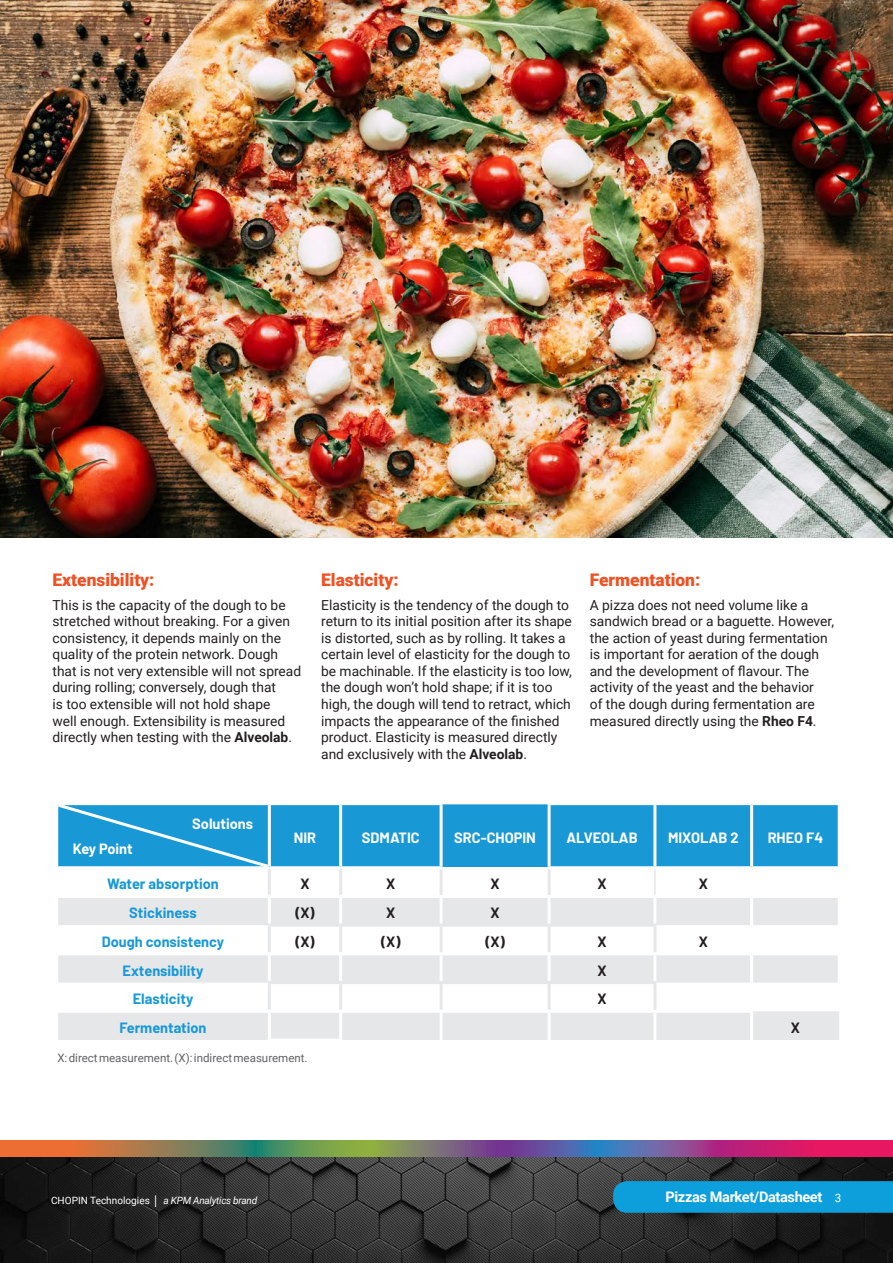
<style>
.page{position:relative;width:893px;height:1263px;background:#fff}
.page>*{position:absolute;margin:0;border:0;box-sizing:border-box;transform-origin:0 0}
.t1{font:900 17.4px "Roboto";color:#f05022}
.t2{font:700 14.55px "Barlow";color:#1899d6}
.t3{font:700 14.55px "Barlow";color:#fff}
.t4{font:700 14.55px "Barlow";color:#231f20}
.t5{font:700 14.55px "Roboto";letter-spacing:-.025em;color:#fff}
.t6{font:13.8px/16.5px "Roboto";color:#231f20}
._8__corps_de_texte{font:11.55px "Roboto";color:#636366}
.t7{font:10.05px "Roboto";color:#fff}
.s1{font-weight:700}
.s2{font-size:15.6px}
.s3{font-style:italic}
.s4{font-weight:400;font-size:11.55px}
</style>
<div class="page">
<img style="left:0;top:1156px;width:893px;height:107px">
<svg style="left:0;top:1141px;width:893px;height:15px;background:#93636d"></svg>
<img style="left:0;top:0;width:893px;height:538px">
<div style="left:271px;top:804px;width:567px;height:63px;background:#1899d6"></div>
<svg style="left:58px;top:898px;width:781px;height:142px;fill:#e6e7e9"></svg>
<hr style="left:341px;top:802px;width:102px;height:3px;background:#fff">
<hr style="left:341px;top:866px;width:102px;height:3px;background:#fff">
<hr style="left:269px;top:802px;width:72px;height:3px;background:#fff">
<hr style="left:339px;top:805px;width:3px;height:61px;background:#fff">
<hr style="left:269px;top:866px;width:72px;height:3px;background:#fff">
<hr style="left:440px;top:805px;width:3px;height:61px;background:#fff">
<hr style="left:548px;top:802px;width:107px;height:3px;background:#fff">
<hr style="left:548px;top:805px;width:3px;height:61px;background:#fff">
<hr style="left:548px;top:866px;width:107px;height:3px;background:#fff">
<hr style="left:655px;top:802px;width:97px;height:3px;background:#fff">
<hr style="left:653px;top:805px;width:3px;height:61px;background:#fff">
<hr style="left:752px;top:802px;width:89px;height:3px;background:#fff">
<hr style="left:750px;top:805px;width:3px;height:61px;background:#fff">
<hr style="left:655px;top:866px;width:97px;height:3px;background:#fff">
<hr style="left:752px;top:866px;width:89px;height:3px;background:#fff">
<hr style="left:268px;top:869px;width:3px;height:26px;background:#e6e7e9">
<hr style="left:339px;top:869px;width:3px;height:26px;background:#e6e7e9">
<hr style="left:440px;top:869px;width:3px;height:26px;background:#e6e7e9">
<hr style="left:548px;top:869px;width:3px;height:26px;background:#e6e7e9">
<hr style="left:654px;top:869px;width:2px;height:26px;background:#e6e7e9">
<hr style="left:268px;top:898px;width:3px;height:26px;background:#fff">
<hr style="left:339px;top:898px;width:3px;height:26px;background:#fff">
<hr style="left:440px;top:898px;width:3px;height:26px;background:#fff">
<hr style="left:548px;top:898px;width:3px;height:26px;background:#fff">
<hr style="left:653px;top:898px;width:3px;height:26px;background:#fff">
<hr style="left:750px;top:898px;width:3px;height:27px;background:#fff">
<hr style="left:838px;top:898px;width:3px;height:27px;background:#fff">
<hr style="left:268px;top:924px;width:73px;height:3px;background:#e6e7e9">
<hr style="left:268px;top:927px;width:3px;height:25px;background:#e6e7e9">
<hr style="left:341px;top:924px;width:100px;height:3px;background:#e6e7e9">
<hr style="left:339px;top:927px;width:3px;height:25px;background:#e6e7e9">
<hr style="left:441px;top:924px;width:108px;height:3px;background:#e6e7e9">
<hr style="left:440px;top:927px;width:3px;height:25px;background:#e6e7e9">
<hr style="left:549px;top:924px;width:107px;height:3px;background:#e6e7e9">
<hr style="left:548px;top:927px;width:3px;height:25px;background:#e6e7e9">
<hr style="left:653px;top:927px;width:3px;height:25px;background:#e6e7e9">
<hr style="left:548px;top:952px;width:108px;height:3px;background:#fff">
<hr style="left:656px;top:952px;width:96px;height:3px;background:#fff">
<hr style="left:752px;top:952px;width:89px;height:3px;background:#fff">
<hr style="left:655px;top:1010px;width:98px;height:3px;background:#fff">
<hr style="left:653px;top:955px;width:3px;height:26px;background:#fff">
<hr style="left:750px;top:955px;width:3px;height:27px;background:#fff">
<hr style="left:838px;top:955px;width:3px;height:27px;background:#fff">
<hr style="left:653px;top:1013px;width:3px;height:27px;background:#fff">
<hr style="left:750px;top:1013px;width:3px;height:27px;background:#fff">
<hr style="left:441px;top:952px;width:107px;height:3px;background:#fff">
<hr style="left:548px;top:955px;width:3px;height:26px;background:#fff">
<hr style="left:341px;top:952px;width:100px;height:3px;background:#fff">
<hr style="left:440px;top:955px;width:3px;height:26px;background:#fff">
<hr style="left:269px;top:952px;width:72px;height:3px;background:#fff">
<hr style="left:339px;top:955px;width:3px;height:26px;background:#fff">
<hr style="left:55px;top:952px;width:214px;height:3px;background:#fff">
<hr style="left:268px;top:955px;width:3px;height:26px;background:#fff">
<hr style="left:268px;top:981px;width:73px;height:3px;background:#e6e7e9">
<hr style="left:268px;top:984px;width:3px;height:26px;background:#e6e7e9">
<hr style="left:341px;top:981px;width:100px;height:3px;background:#e6e7e9">
<hr style="left:339px;top:984px;width:3px;height:26px;background:#e6e7e9">
<hr style="left:441px;top:981px;width:108px;height:3px;background:#e6e7e9">
<hr style="left:440px;top:984px;width:3px;height:26px;background:#e6e7e9">
<hr style="left:549px;top:981px;width:107px;height:3px;background:#e6e7e9">
<hr style="left:548px;top:984px;width:3px;height:26px;background:#e6e7e9">
<hr style="left:653px;top:984px;width:3px;height:26px;background:#e6e7e9">
<hr style="left:549px;top:1010px;width:106px;height:3px;background:#fff">
<hr style="left:441px;top:1010px;width:108px;height:3px;background:#fff">
<hr style="left:548px;top:1013px;width:3px;height:27px;background:#fff">
<hr style="left:341px;top:1010px;width:100px;height:3px;background:#fff">
<hr style="left:440px;top:1013px;width:3px;height:27px;background:#fff">
<hr style="left:271px;top:1010px;width:70px;height:3px;background:#fff">
<hr style="left:339px;top:1013px;width:3px;height:25px;background:#fff">
<hr style="left:268px;top:1038px;width:74px;height:3px;background:#fff">
<hr style="left:55px;top:1010px;width:216px;height:3px;background:#fff">
<hr style="left:268px;top:1013px;width:3px;height:25px;background:#fff">
<svg style="left:58px;top:805px;width:210px;height:61px;background:#249ed8"></svg>
<svg style="left:613px;top:1181px;width:280px;height:32px;background:#0c9cd7"></svg>
<p class="t1" style="left:53px;top:568px;width:104px">Extensibility:</p>
<p class="t6" style="left:53px;top:596px;width:250px">This is the capacity of the dough to be stretched without breaking. For a given consistency, it depends mainly on the quality of the protein network. Dough that is not very extensible will not spread during rolling; conversely, dough that<br>is too extensible will not hold shape<br>well enough. Extensibility is measured directly when testing with the <span class="s1">Alveolab</span>.</p>
<p class="t1" style="left:321px;top:568px;width:79px">Elasticity:</p>
<p class="t6" style="left:321px;top:596px;width:252px">Elasticity is the tendency of the dough to return to its initial position after its shape is distorted, such as by rolling. It takes a certain level of elasticity for the dough to be machinable. If the elasticity is too low, the dough won’t hold shape; if it is too high, the dough will tend to retract, which impacts the appearance of the finished product. Elasticity is measured directly and exclusively with the <span class="s1">Alveolab</span>.</p>
<p class="t1" style="left:590px;top:568px;width:112px">Fermentation:</p>
<p class="t6" style="left:590px;top:596px;width:246px">A pizza does not need volume like a sandwich bread or a baguette. However, the action of yeast during fermentation is important for aeration of the dough and the development of flavour. The activity of the yeast and the behavior<br>of the dough during fermentation are measured directly using the <span class="s1">Rheo F4</span>.</p>
<p class="t3" style="left:192px;top:813px;width:62px">Solutions</p>
<p class="t3" style="left:73px;top:838px;width:61px">Key Point</p>
<p class="t3" style="left:294px;top:827px;width:24px">NIR</p>
<p class="t3" style="left:362px;top:827px;width:59px">SDMATIC</p>
<p class="t3" style="left:454px;top:827px;width:83px">SRC-CHOPIN</p>
<p class="t3" style="left:566px;top:827px;width:73px">ALVEOLAB</p>
<p class="t3" style="left:668px;top:827px;width:72px">MIXOLAB 2</p>
<p class="t3" style="left:768px;top:827px;width:57px">RHEO F4</p>
<p class="t2" style="left:107px;top:873px;width:113px">Water absorption</p>
<p class="t4" style="left:300px;top:873px;width:11px">X</p>
<p class="t4" style="left:386px;top:873px;width:11px">X</p>
<p class="t4" style="left:490px;top:873px;width:11px">X</p>
<p class="t4" style="left:597px;top:873px;width:11px">X</p>
<p class="t4" style="left:699px;top:873px;width:11px">X</p>
<p class="t2" style="left:129px;top:902px;width:69px">Stickiness</p>
<p class="t4" style="left:295px;top:902px;width:21px">(X)</p>
<p class="t4" style="left:386px;top:902px;width:11px">X</p>
<p class="t4" style="left:490px;top:902px;width:11px">X</p>
<p class="t2" style="left:102px;top:931px;width:124px">Dough consistency</p>
<p class="t4" style="left:295px;top:931px;width:21px">(X)</p>
<p class="t4" style="left:381px;top:931px;width:21px">(X)</p>
<p class="t4" style="left:485px;top:931px;width:21px">(X)</p>
<p class="t4" style="left:597px;top:931px;width:11px">X</p>
<p class="t4" style="left:699px;top:931px;width:11px">X</p>
<p class="t2" style="left:123px;top:959px;width:82px">Extensibility</p>
<p class="t4" style="left:597px;top:959px;width:11px">X</p>
<p class="t2" style="left:133px;top:988px;width:62px">Elasticity</p>
<p class="t4" style="left:597px;top:988px;width:11px">X</p>
<p class="t2" style="left:119px;top:1017px;width:89px">Fermentation</p>
<p class="t4" style="left:791px;top:1017px;width:11px">X</p>
<p class="_8__corps_de_texte" style="left:57px;top:1049px;width:252px">X: direct measurement. (X): indirect measurement.</p>
<p class="t7" style="left:51px;top:1194px;width:208px">CHOPIN Technologies <span class="s2">l</span> <span class="s3">a KPM Analytics brand</span></p>
<p class="t5" style="left:665px;top:1186px;width:177px">Pizzas Market/Datasheet <span class="s4">3</span></p>
</div>
